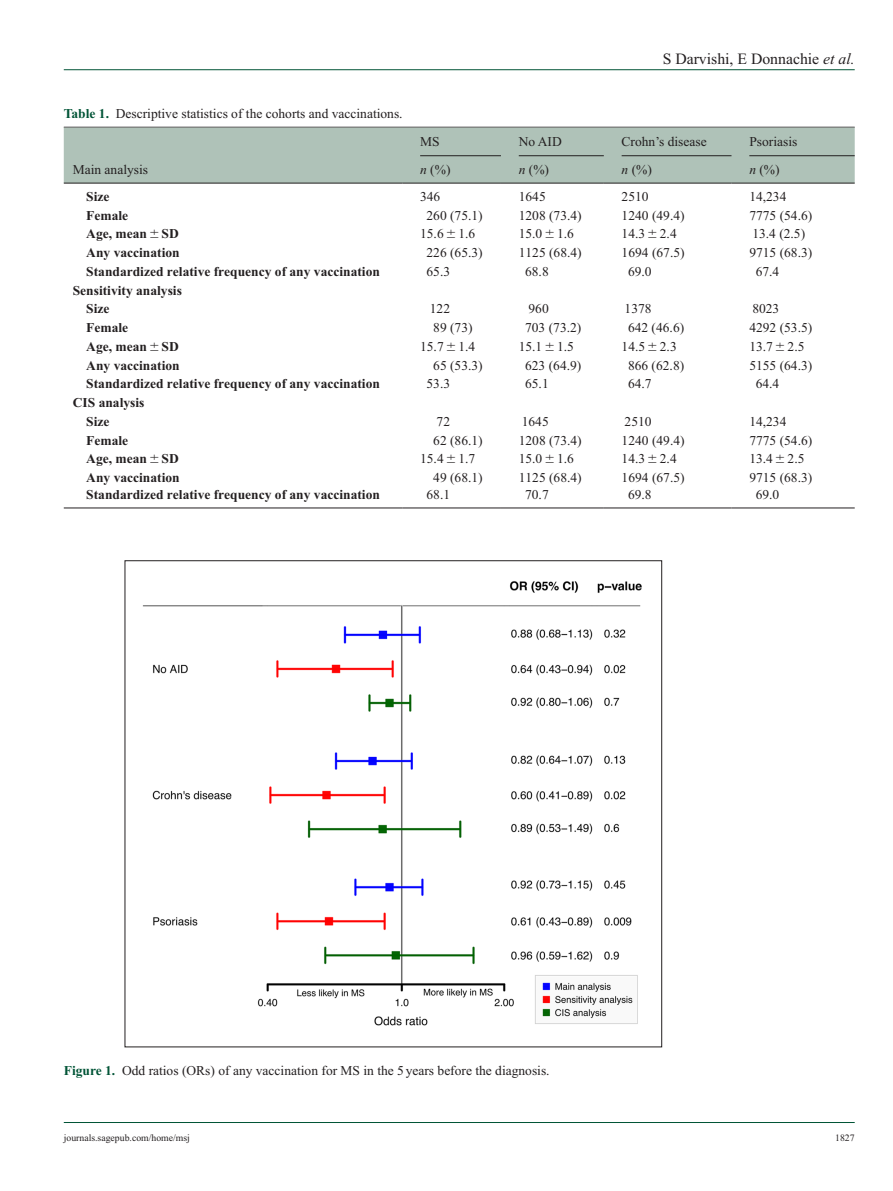
<style>
.page{position:relative;width:893px;height:1191px;background:#fff}
.page>*{position:absolute;margin:0;border:0;box-sizing:border-box;transform-origin:0 0}
.t1{font:15.75px "Times New Roman";color:#231f20}
.t2{font:13.5px "Times New Roman";color:#231f20}
.t3{font:700 13.5px/18.8px "Times New Roman";color:#231f20}
.t4{font:9.75px "Times New Roman";color:#231f20}
.s1{font-weight:700;color:#015436}
.s2{font-style:italic}
</style>
<div class="page">
<hr style="left:64px;top:69px;width:791px;height:1px;background:#015436">
<hr style="left:64px;top:1122px;width:791px;height:1px;background:#015436">
<hr style="left:64px;top:127px;width:791px;height:1px;background:#231f20">
<div style="left:64px;top:128px;width:791px;height:55px;background:#afc2b8"></div>
<hr style="left:64px;top:183px;width:338px;height:1px;background:#231f20">
<hr style="left:402px;top:183px;width:99px;height:1px;background:#231f20">
<hr style="left:501px;top:183px;width:103px;height:1px;background:#231f20">
<hr style="left:604px;top:183px;width:127px;height:1px;background:#231f20">
<hr style="left:731px;top:183px;width:124px;height:1px;background:#231f20">
<hr style="left:64px;top:507px;width:338px;height:1px;background:#231f20">
<hr style="left:402px;top:507px;width:99px;height:1px;background:#231f20">
<hr style="left:501px;top:507px;width:103px;height:1px;background:#231f20">
<hr style="left:604px;top:507px;width:127px;height:1px;background:#231f20">
<hr style="left:731px;top:507px;width:124px;height:1px;background:#231f20">
<hr style="left:420px;top:155px;width:81px;height:1px;background:#231f20">
<hr style="left:519px;top:155px;width:85px;height:1px;background:#231f20">
<hr style="left:622px;top:155px;width:109px;height:1px;background:#231f20">
<hr style="left:749px;top:155px;width:106px;height:1px;background:#231f20">
<img style="left:142px;top:581px;width:500px;height:445px">
<p class="t2" style="left:64px;top:106px;width:340px"><span class="s1">Table 1.</span> Descriptive statistics of the cohorts and vaccinations.</p>
<p class="t1" style="left:663px;top:50px;width:194px">S Darvishi, E Donnachie <span class="s2">et al.</span></p>
<p class="t2" style="left:420px;top:134px;width:21px">MS</p>
<p class="t2" style="left:519px;top:134px;width:45px">No AID</p>
<p class="t2" style="left:622px;top:134px;width:87px">Crohn’s disease</p>
<p class="t2" style="left:749px;top:134px;width:50px">Psoriasis</p>
<p class="t2" style="left:73px;top:162px;width:77px">Main analysis</p>
<p class="t2" style="left:420px;top:162px;width:32px"><span class="s2">n</span> (%)</p>
<p class="t2" style="left:519px;top:162px;width:32px"><span class="s2">n</span> (%)</p>
<p class="t2" style="left:622px;top:162px;width:32px"><span class="s2">n</span> (%)</p>
<p class="t2" style="left:749px;top:162px;width:32px"><span class="s2">n</span> (%)</p>
<p class="t3" style="left:86px;top:187px;width:25px">Size</p>
<p class="t2" style="left:420px;top:189px;width:22px">346</p>
<p class="t2" style="left:519px;top:189px;width:28px">1645</p>
<p class="t2" style="left:622px;top:189px;width:28px">2510</p>
<p class="t2" style="left:749px;top:189px;width:39px">14,234</p>
<p class="t3" style="left:86px;top:205px;width:43px">Female</p>
<p class="t2" style="left:426px;top:207px;width:58px">260 (75.1)</p>
<p class="t2" style="left:519px;top:207px;width:64px">1208 (73.4)</p>
<p class="t2" style="left:622px;top:207px;width:64px">1240 (49.4)</p>
<p class="t2" style="left:749px;top:207px;width:64px">7775 (54.6)</p>
<p class="t3" style="left:86px;top:224px;width:94px">Age, mean SD</p>
<p class="t2" style="left:420px;top:226px;width:57px">15.6 1.6</p>
<p class="t2" style="left:519px;top:226px;width:57px">15.0 1.6</p>
<p class="t2" style="left:622px;top:226px;width:57px">14.3 2.4</p>
<p class="t2" style="left:752px;top:226px;width:54px">13.4 (2.5)</p>
<p class="t3" style="left:86px;top:243px;width:95px">Any vaccination</p>
<p class="t2" style="left:426px;top:245px;width:58px">226 (65.3)</p>
<p class="t2" style="left:519px;top:245px;width:64px">1125 (68.4)</p>
<p class="t2" style="left:622px;top:245px;width:64px">1694 (67.5)</p>
<p class="t2" style="left:749px;top:245px;width:64px">9715 (68.3)</p>
<p class="t3" style="left:86px;top:262px;width:295px">Standardized relative frequency of any vaccination</p>
<p class="t2" style="left:426px;top:264px;width:25px">65.3</p>
<p class="t2" style="left:525px;top:264px;width:25px">68.8</p>
<p class="t2" style="left:628px;top:264px;width:25px">69.0</p>
<p class="t2" style="left:756px;top:264px;width:25px">67.4</p>
<p class="t3" style="left:86px;top:281px;width:97px;text-indent:-14px">Sensitivity analysis<br>Size</p>
<p class="t2" style="left:430px;top:301px;width:22px">122</p>
<p class="t2" style="left:528px;top:301px;width:22px">960</p>
<p class="t2" style="left:625px;top:301px;width:28px">1378</p>
<p class="t2" style="left:752px;top:301px;width:28px">8023</p>
<p class="t3" style="left:86px;top:318px;width:43px">Female</p>
<p class="t2" style="left:433px;top:320px;width:41px">89 (73)</p>
<p class="t2" style="left:525px;top:320px;width:58px">703 (73.2)</p>
<p class="t2" style="left:628px;top:320px;width:58px">642 (46.6)</p>
<p class="t2" style="left:749px;top:320px;width:64px">4292 (53.5)</p>
<p class="t3" style="left:86px;top:337px;width:94px">Age, mean SD</p>
<p class="t2" style="left:420px;top:339px;width:57px">15.7 1.4</p>
<p class="t2" style="left:519px;top:339px;width:57px">15.1 1.5</p>
<p class="t2" style="left:622px;top:339px;width:57px">14.5 2.3</p>
<p class="t2" style="left:749px;top:339px;width:57px">13.7 2.5</p>
<p class="t3" style="left:86px;top:356px;width:95px">Any vaccination</p>
<p class="t2" style="left:433px;top:357px;width:51px">65 (53.3)</p>
<p class="t2" style="left:525px;top:357px;width:58px">623 (64.9)</p>
<p class="t2" style="left:628px;top:357px;width:58px">866 (62.8)</p>
<p class="t2" style="left:749px;top:357px;width:64px">5155 (64.3)</p>
<p class="t3" style="left:86px;top:374px;width:295px">Standardized relative frequency of any vaccination</p>
<p class="t2" style="left:426px;top:376px;width:25px">53.3</p>
<p class="t2" style="left:525px;top:376px;width:25px">65.1</p>
<p class="t2" style="left:628px;top:376px;width:25px">64.7</p>
<p class="t2" style="left:756px;top:376px;width:25px">64.4</p>
<p class="t3" style="left:86px;top:393px;width:60px;text-indent:-14px">CIS analysis<br>Size</p>
<p class="t2" style="left:437px;top:414px;width:15px">72</p>
<p class="t2" style="left:522px;top:414px;width:28px">1645</p>
<p class="t2" style="left:625px;top:414px;width:28px">2510</p>
<p class="t2" style="left:749px;top:414px;width:39px">14,234</p>
<p class="t3" style="left:86px;top:431px;width:43px">Female</p>
<p class="t2" style="left:433px;top:432px;width:51px">62 (86.1)</p>
<p class="t2" style="left:519px;top:432px;width:64px">1208 (73.4)</p>
<p class="t2" style="left:622px;top:432px;width:64px">1240 (49.4)</p>
<p class="t2" style="left:749px;top:432px;width:64px">7775 (54.6)</p>
<p class="t3" style="left:86px;top:449px;width:94px">Age, mean SD</p>
<p class="t2" style="left:420px;top:451px;width:57px">15.4 1.7</p>
<p class="t2" style="left:519px;top:451px;width:57px">15.0 1.6</p>
<p class="t2" style="left:622px;top:451px;width:57px">14.3 2.4</p>
<p class="t2" style="left:749px;top:451px;width:57px">13.4 2.5</p>
<p class="t3" style="left:86px;top:468px;width:95px">Any vaccination</p>
<p class="t2" style="left:433px;top:470px;width:51px">49 (68.1)</p>
<p class="t2" style="left:519px;top:470px;width:64px">1125 (68.4)</p>
<p class="t2" style="left:622px;top:470px;width:64px">1694 (67.5)</p>
<p class="t2" style="left:749px;top:470px;width:64px">9715 (68.3)</p>
<p class="t3" style="left:86px;top:485px;width:295px">Standardized relative frequency of any vaccination</p>
<p class="t2" style="left:426px;top:487px;width:25px">68.1</p>
<p class="t2" style="left:525px;top:487px;width:25px">70.7</p>
<p class="t2" style="left:628px;top:487px;width:25px">69.8</p>
<p class="t2" style="left:756px;top:487px;width:25px">69.0</p>
<p class="t2" style="left:64px;top:1063px;width:487px"><span class="s1">Figure 1.</span> Odd ratios (ORs) of any vaccination for MS in the 5years before the diagnosis.</p>
<p class="t4" style="left:64px;top:1132px;width:128px">journals.sagepub.com/home/msj</p>
<p class="t4" style="left:835px;top:1132px;width:21px">1827</p>
</div>
